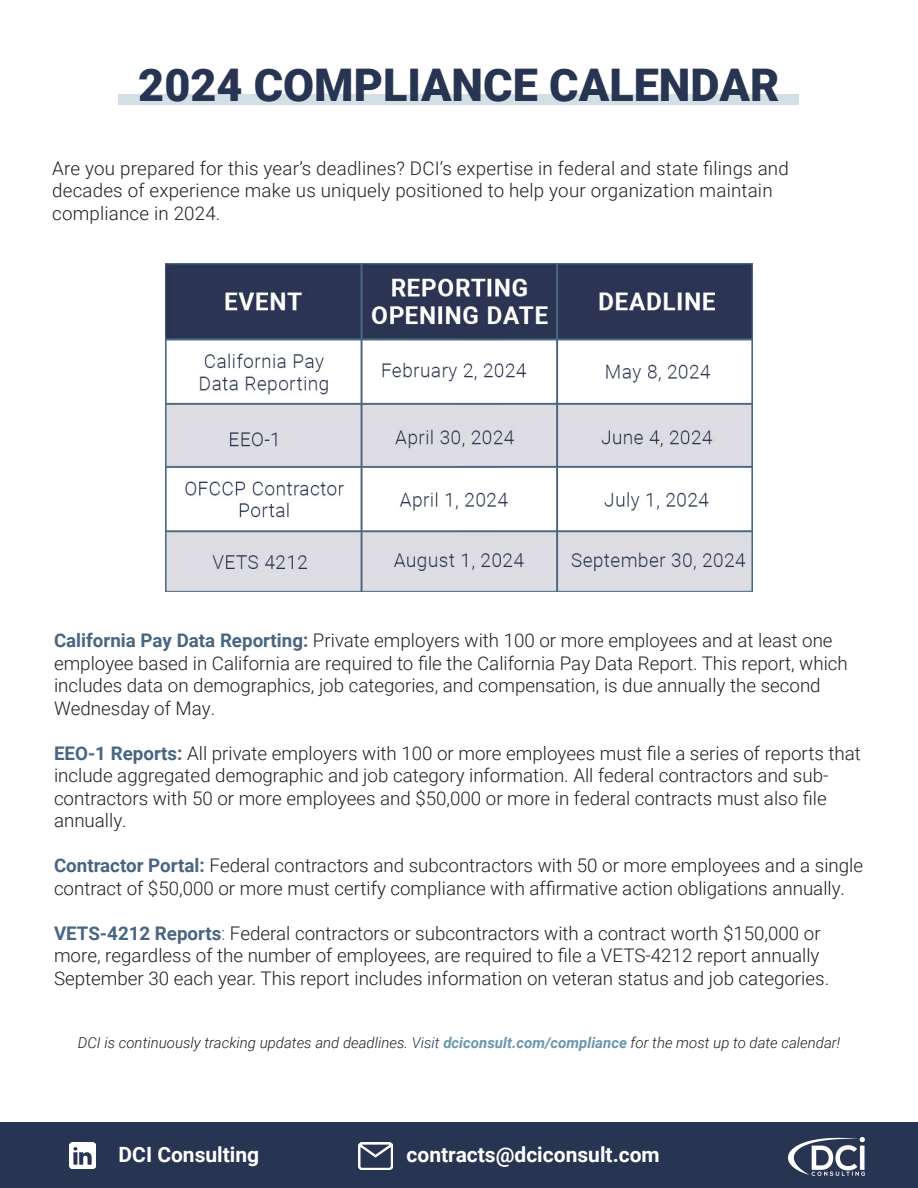
<style>
.page{position:relative;width:918px;height:1188px;background:#fff}
.page>*{position:absolute;margin:0;border:0;box-sizing:border-box;transform-origin:0 0}
.t1{font:900 45px "Roboto";color:#273452}
.t2{font:700 21px "Roboto";color:#fff}
.t3{font:300 18.75px/22.5px "Roboto";color:#231f20}
.t4{font:italic 300 15px "Roboto";color:#231f20}
.s1{font-weight:700;color:#486683}
.s2{color:#486683}
.s3{color:#273452}
.s4{font-weight:700;color:#6997ae}
</style>
<div class="page">
<div style="left:119px;top:94px;width:680px;height:11px;background:#d2e0e6"></div>
<div style="left:0;top:1123px;width:918px;height:65px;background:#273452"></div>
<img style="left:69px;top:1142px;width:26px;height:26px">
<img style="left:359px;top:1143px;width:33px;height:26px">
<img style="left:788px;top:1137px;width:77px;height:39px">
<img style="left:165px;top:263px;width:588px;height:329px">
<p class="t1" style="left:138px;top:54px;width:643px">2024 COMPLIANCE CALENDAR</p>
<p class="t3" style="left:52px;top:156px;width:738px">Are you prepared for this year’s deadlines? DCI’s expertise in federal and state filings and decades of experience make us uniquely positioned to help your organization maintain compliance in 2024.</p>
<p class="t3" style="left:54px;top:629px;width:795px"><span class="s1">California Pay Data Reporting:</span> Private employers with 100 or more employees and at least one employee based in California are required to file the California Pay Data Report. This report, which includes data on demographics, job categories, and compensation, is due annually the second Wednesday of May.</p>
<p class="t3" style="left:54px;top:741px;width:808px"><span class="s1">EEO-1 Reports:</span> All private employers with 100 or more employees must file a series of reports that include aggregated demographic and job category information. All federal contractors and sub&shy;contractors with 50 or more employees and $50,000 or more in federal contracts must also file annually.</p>
<p class="t3" style="left:54px;top:854px;width:811px"><span class="s1">Contractor Portal:</span> Federal contractors and subcontractors with 50 or more employees and a single contract of $50,000 or more must certify compliance with affirmative action obligations annually.</p>
<p class="t3" style="left:54px;top:921px;width:777px"><span class="s1">VETS-4212 Reports</span><span class="s2">:</span> Federal contractors or subcontractors with a contract worth $150,000 or more, regardless of the number of employees, are required to file a VETS-4212 report annually<br>September 30 each year. This report includes information on veteran status and job categories.</p>
<p class="t4" style="left:78px;top:1032px;width:764px">DCI is continuously tracking updates and deadlines. <span class="s3">Visit</span> <span class="s4">dciconsult.com/compliance</span> for the most up to date calendar!</p>
<p class="t2" style="left:119px;top:1139px;width:142px">DCI Consulting</p>
<p class="t2" style="left:407px;top:1139px;width:255px">contracts@dciconsult.com</p>
</div>
